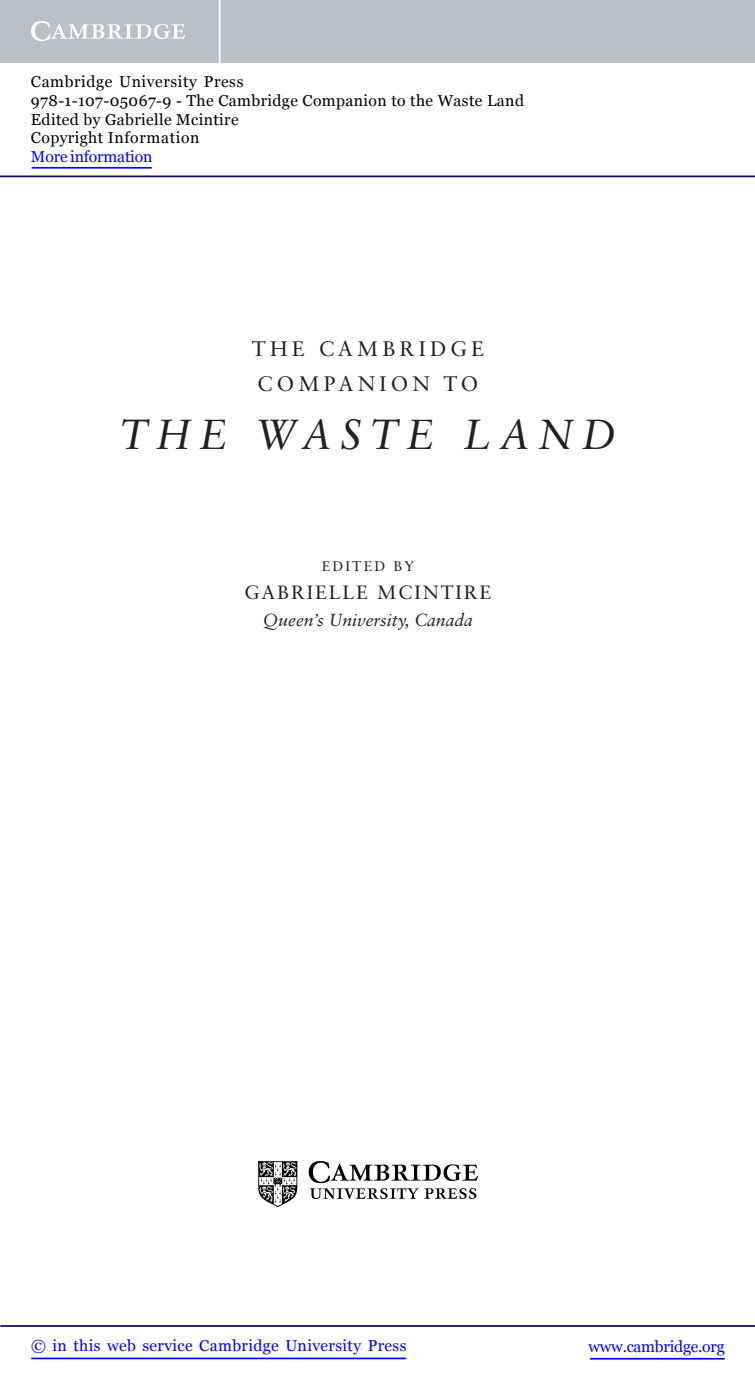
<style>
.page{position:relative;width:755px;height:1385px;background:#fff}
.page>*{position:absolute;margin:0;border:0;box-sizing:border-box;transform-origin:0 0}
.t1{font:italic 42px "Sabon LT Std";letter-spacing:.2em;color:#231f20}
.t2{font:21px/35px "Sabon LT Std";color:#231f20}
.t3{font:19.25px "Sabon LT Std";color:#231f20}
.t4{font:italic 17.5px "Sabon LT Std";color:#231f20}
.t5{font:15.75px/18.6px "Georgia";letter-spacing:.025em;color:#000}
.t6{font:15.75px "Georgia";letter-spacing:.025em;color:#00f}
.t7{font:15.75px "Georgia";letter-spacing:-.015em;color:#00f}
.t8{font:15.75px "Georgia";letter-spacing:-.01em;color:#00f}
.t9{font:14px "Sabon LT Std";color:#231f20}
</style>
<div class="page">
<img style="left:258px;top:1161px;width:219px;height:46px">
<hr style="left:589px;top:1358px;width:135px;height:1px;background:#00f">
<hr style="left:0;top:1325px;width:754px;height:2px;background:#150666">
<hr style="left:31px;top:1357px;width:375px;height:2px;background:#00f">
<div style="left:0;top:0;width:754px;height:63px;background:#bac0c6"></div>
<svg style="left:31px;top:21px;width:154px;height:20px"></svg>
<hr style="left:219px;top:0;width:1px;height:63px;background:#fff">
<hr style="left:0;top:175px;width:754px;height:2px;background:#150666">
<hr style="left:32px;top:167px;width:120px;height:2px;background:#00f">
<p class="t5" style="left:31px;top:73px;width:494px">Cambridge University Press<br>978-1-107-05067-9 - The Cambridge Companion to the Waste Land Edited by Gabrielle Mcintire<br>Copyright Information</p>
<p class="t8" style="left:31px;top:147px;width:123px">More information</p>
<h2 class="t2" style="left:252px;top:333px;width:233px">THE CAMBRIDGE<br>COMPANION TO</h2>
<h1 class="t1" style="left:119px;top:417px;width:498px">THE WASTE LAND</h1>
<p class="t9" style="left:321px;top:561px;width:94px">EDITED BY</p>
<p class="t3" style="left:244px;top:585px;width:248px">GABRIELLE MCINTIRE</p>
<p class="t4" style="left:263px;top:612px;width:211px">Queen’s University, Canada</p>
<p class="t6" style="left:31px;top:1336px;width:376px">© in this web service Cambridge University Press</p>
<p class="t7" style="left:588px;top:1336px;width:137px">www.cambridge.org</p>
</div>
